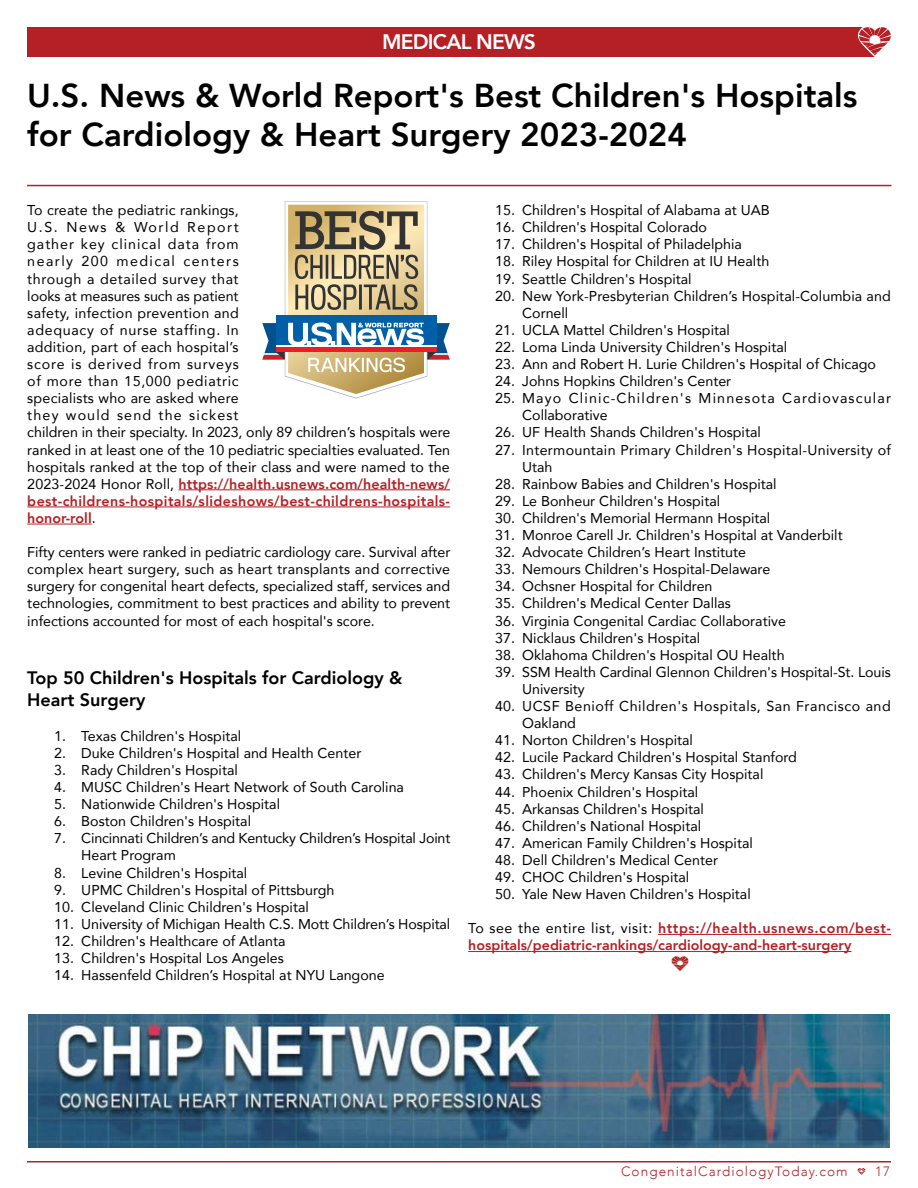
<style>
.page{position:relative;width:918px;height:1188px;background:#fff}
.page>*{position:absolute;margin:0;border:0;box-sizing:border-box;transform-origin:0 0}
.t1{font:800 33px/39.6px "Avenir";color:#000}
.t2{font:800 21px "Avenir";letter-spacing:-.04em;color:#fff}
.t3{font:800 18px/21.6px "Avenir";color:#000}
.t4{font:14.25px/17.1px "Avenir";color:#000}
.t5{font:800 14.25px/17.1px "Avenir";color:#b52025}
.t6{font:14.25px/17.1px "Avenir";letter-spacing:.08em;color:#000}
.t7{font:14.25px/17.1px "Avenir";letter-spacing:.02em;color:#000}
.t8{font:14.25px/17.1px "Avenir";letter-spacing:.035em;color:#000}
.t9{font:300 13.5px "Avenir";letter-spacing:.08em;color:#b52025}
.s1{font-weight:800;color:#b52025}
.s2{font-weight:400;color:#000}
</style>
<div class="page">
<hr style="left:27px;top:1161px;width:864px;height:1px;background:#b52025">
<div style="left:27px;top:27px;width:848px;height:29px;background:#b52025"></div>
<svg style="left:857px;top:27px;width:34px;height:30px"></svg>
<svg style="left:857px;top:1168px;width:9px;height:7px"></svg>
<img style="left:28px;top:1015px;width:862px;height:132px">
<hr style="left:178px;top:489px;width:272px;height:1px;background:#b52025">
<hr style="left:27px;top:507px;width:423px;height:1px;background:#b52025">
<hr style="left:27px;top:524px;width:65px;height:1px;background:#b52025">
<hr style="left:658px;top:934px;width:233px;height:1px;background:#b52025">
<hr style="left:468px;top:951px;width:383px;height:1px;background:#b52025">
<hr style="left:27px;top:185px;width:864px;height:1px;background:#b52025">
<svg style="left:262px;top:201px;width:188px;height:198px"></svg>
<img style="left:671px;top:955px;width:18px;height:16px">
<h2 class="t2" style="left:382px;top:26px;width:155px">MEDICAL NEWS</h2>
<h1 class="t1" style="left:27px;top:76px;width:832px">U.S. News &amp; World Report's Best Children's Hospitals for Cardiology &amp; Heart Surgery 2023-2024</h1>
<p class="t4" style="left:27px;top:201px;width:425px">To create the pediatric rankings,<br>U.S. News &amp; World Report<br>gather key clinical data from<br>nearly 200 medical centers<br>through a detailed survey that<br>looks at measures such as patient<br>safety, infection prevention and<br>adequacy of nurse staffing. In<br>addition, part of each hospital’s<br>score is derived from surveys<br>of more than 15,000 pediatric<br>specialists who are asked where<br>they would send the sickest<br>children in their specialty. In 2023, only 89 children’s hospitals were ranked in at least one of the 10 pediatric specialties evaluated. Ten hospitals ranked at the top of their class and were named to the 2023-2024 Honor Roll, <span class="s1">https://health.usnews.com/health-news/ best-childrens-hospitals/slideshows/best-childrens-hospitals&shy;honor-roll</span>.</p>
<p class="t4" style="left:27px;top:543px;width:425px;text-align:justify">Fifty centers were ranked in pediatric cardiology care. Survival after complex heart surgery, such as heart transplants and corrective surgery for congenital heart defects, specialized staff, services and technologies, commitment to best practices and ability to prevent infections accounted for most of each hospital's score.</p>
<p class="t3" style="left:27px;top:667px;width:377px">Top 50 Children's Hospitals for Cardiology &amp;<br>Heart Surgery</p>
<p class="t4" style="left:54px;top:727px;width:188px">1. Texas Children's Hospital</p>
<p class="t4" style="left:54px;top:744px;width:309px">2. Duke Children's Hospital and Health Center</p>
<p class="t4" style="left:54px;top:761px;width:185px">3. Rady Children's Hospital</p>
<p class="t4" style="left:54px;top:778px;width:351px">4. MUSC Children's Heart Network of South Carolina</p>
<p class="t4" style="left:54px;top:795px;width:227px">5. Nationwide Children's Hospital</p>
<p class="t4" style="left:54px;top:812px;width:198px">6. Boston Children's Hospital</p>
<p class="t4" style="left:81px;top:829px;width:371px;text-indent:-27px">7. Cincinnati Children’s and Kentucky Children’s Hospital Joint<br>Heart Program</p>
<p class="t4" style="left:54px;top:864px;width:195px">8. Levine Children's Hospital</p>
<p class="t4" style="left:54px;top:881px;width:282px">9. UPMC Children's Hospital of Pittsburgh</p>
<p class="t4" style="left:54px;top:898px;width:256px">10. Cleveland Clinic Children's Hospital</p>
<p class="t4" style="left:54px;top:915px;width:397px">11. University of Michigan Health C.S. Mott Children’s Hospital</p>
<p class="t4" style="left:54px;top:932px;width:233px">12. Children's Healthcare of Atlanta</p>
<p class="t4" style="left:54px;top:949px;width:231px">13. Children's Hospital Los Angeles</p>
<p class="t4" style="left:54px;top:966px;width:332px">14. Hassenfeld Children’s Hospital at NYU Langone</p>
<p class="t4" style="left:495px;top:201px;width:276px">15. Children's Hospital of Alabama at UAB</p>
<p class="t4" style="left:495px;top:218px;width:213px">16. Children's Hospital Colorado</p>
<p class="t4" style="left:495px;top:235px;width:248px">17. Children's Hospital of Philadelphia</p>
<p class="t4" style="left:495px;top:253px;width:276px">18. Riley Hospital for Children at IU Health</p>
<p class="t4" style="left:495px;top:270px;width:198px">19. Seattle Children's Hospital</p>
<p class="t4" style="left:522px;top:287px;width:370px;text-indent:-27px">20. New York-Presbyterian Children’s Hospital-Columbia and<br>Cornell</p>
<p class="t4" style="left:495px;top:321px;width:236px">21. UCLA Mattel Children's Hospital</p>
<p class="t4" style="left:495px;top:338px;width:294px">22. Loma Linda University Children's Hospital</p>
<p class="t4" style="left:495px;top:355px;width:382px">23. Ann and Robert H. Lurie Children's Hospital of Chicago</p>
<p class="t4" style="left:495px;top:372px;width:238px">24. Johns Hopkins Children's Center</p>
<p class="t6" style="left:522px;top:389px;width:370px;text-indent:-27px">25. Mayo Clinic-Children's Minnesota Cardiovascular<br>Collaborative</p>
<p class="t4" style="left:495px;top:424px;width:267px">26. UF Health Shands Children's Hospital</p>
<p class="t7" style="left:522px;top:441px;width:370px;text-indent:-27px">27. Intermountain Primary Children's Hospital-University of<br>Utah</p>
<p class="t4" style="left:495px;top:475px;width:283px">28. Rainbow Babies and Children's Hospital</p>
<p class="t4" style="left:495px;top:492px;width:227px">29. Le Bonheur Children's Hospital</p>
<p class="t4" style="left:495px;top:509px;width:277px">30. Children's Memorial Hermann Hospital</p>
<p class="t4" style="left:495px;top:526px;width:349px">31. Monroe Carell Jr. Children's Hospital at Vanderbilt</p>
<p class="t4" style="left:495px;top:543px;width:252px">32. Advocate Children’s Heart Institute</p>
<p class="t4" style="left:495px;top:560px;width:277px">33. Nemours Children's Hospital-Delaware</p>
<p class="t4" style="left:495px;top:577px;width:219px">34. Ochsner Hospital for Children</p>
<p class="t4" style="left:495px;top:595px;width:237px">35. Children's Medical Center Dallas</p>
<p class="t4" style="left:495px;top:612px;width:292px">36. Virginia Congenital Cardiac Collaborative</p>
<p class="t4" style="left:495px;top:629px;width:207px">37. Nicklaus Children's Hospital</p>
<p class="t4" style="left:495px;top:646px;width:291px">38. Oklahoma Children's Hospital OU Health</p>
<p class="t4" style="left:522px;top:663px;width:370px;text-indent:-27px">39. SSM Health Cardinal Glennon Children's Hospital-St. Louis<br>University</p>
<p class="t8" style="left:522px;top:697px;width:370px;text-indent:-27px">40. UCSF Benioff Children's Hospitals, San Francisco and<br>Oakland</p>
<p class="t4" style="left:495px;top:731px;width:199px">41. Norton Children's Hospital</p>
<p class="t4" style="left:495px;top:748px;width:303px">42. Lucile Packard Children's Hospital Stanford</p>
<p class="t4" style="left:495px;top:766px;width:270px">43. Children's Mercy Kansas City Hospital</p>
<p class="t4" style="left:495px;top:783px;width:205px">44. Phoenix Children's Hospital</p>
<p class="t4" style="left:495px;top:800px;width:210px">45. Arkansas Children's Hospital</p>
<p class="t4" style="left:495px;top:817px;width:207px">46. Children's National Hospital</p>
<p class="t4" style="left:495px;top:834px;width:259px">47. American Family Children's Hospital</p>
<p class="t4" style="left:495px;top:851px;width:224px">48. Dell Children's Medical Center</p>
<p class="t4" style="left:495px;top:868px;width:196px">49. CHOC Children's Hospital</p>
<p class="t4" style="left:495px;top:885px;width:257px">50. Yale New Haven Children's Hospital</p>
<p class="t5" style="left:468px;top:920px;width:424px"><span class="s2">To see the entire list, visit:</span> https://health.usnews.com/best&shy;hospitals/pediatric-rankings/cardiology-and-heart-surgery</p>
<p class="t9" style="left:621px;top:1163px;width:228px">CongenitalCardiologyToday.com</p>
<p class="t9" style="left:875px;top:1164px;width:17px">17</p>
</div>
